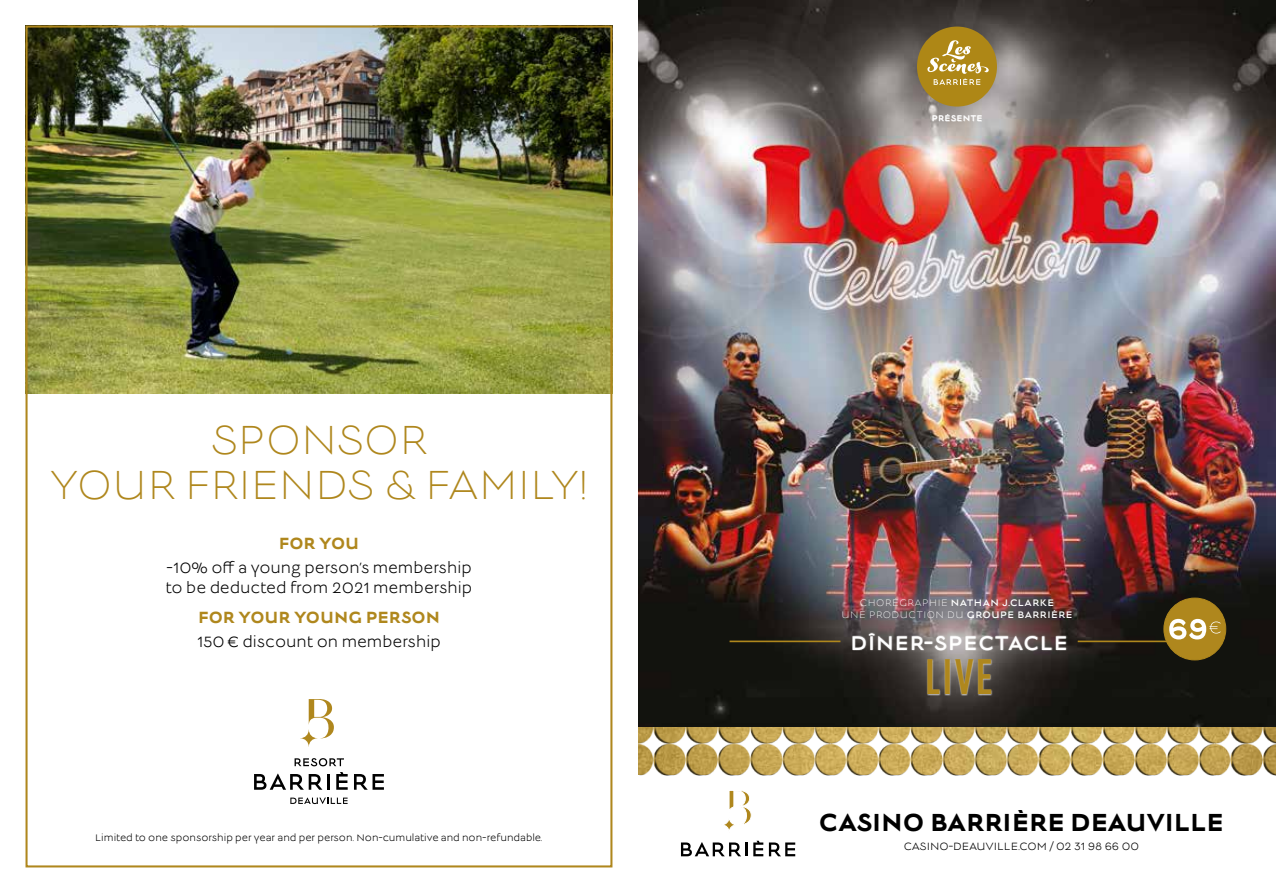
<style>
.page{position:relative;width:1276px;height:893px;background:#fff}
.page>*{position:absolute;margin:0;border:0;box-sizing:border-box;transform-origin:0 0}
.t1{font:500 49.8px "Gotham Condensed";color:#af871d}
.t2{font:300 45px/45px "Lucien";color:#af871d;text-align:center}
.t3{font:700 27.3px "Lucien";color:#000}
.t4{font:21.9px "Lucien";letter-spacing:.05em;color:#fff}
.t5{font:700 18px "Lucien";color:#af871d}
.t6{font:16.5px/19.8px "Lucien";color:#000}
.t7{font:11.7px "Lucien";color:#000}
.t8{font:10.5px "Lucien";color:#000}
.t9{font:10.5px/12.6px "Lucien";letter-spacing:.05em;color:#fff;text-align:center}
.t10{font:9px "Lucien";letter-spacing:.05em;color:#fff}
.s1{font-weight:300}
</style>
<div class="page">
<img style="left:29px;top:29px;width:580px;height:364px">
<svg style="left:300px;top:730px;width:17px;height:17px"></svg>
<svg style="left:309px;top:699px;width:25px;height:39px"></svg>
<svg style="left:290px;top:797px;width:57px;height:7px"></svg>
<svg style="left:294px;top:758px;width:50px;height:8px"></svg>
<svg style="left:254px;top:774px;width:75px;height:16px"></svg>
<svg style="left:336px;top:772px;width:12px;height:18px"></svg>
<svg style="left:354px;top:774px;width:30px;height:16px"></svg>
<img style="left:638px;top:0;width:638px;height:727px">
<div style="left:851px;top:631px;width:216px;height:65px;background:#fff;opacity:.75"></div>
<hr style="left:729px;top:641px;width:111px;height:1px;background:#af871d">
<hr style="left:1077px;top:641px;width:107px;height:1px;background:#af871d">
<div style="left:917px;top:27px;width:80px;height:80px;background:#ae8716;border-radius:50%"></div>
<svg style="left:927px;top:40px;width:61px;height:45px"></svg>
<div style="left:932px;top:114px;width:50px;height:8px;background:#fff;opacity:.75"></div>
<div style="left:639px;top:726px;width:637px;height:50px;background:#000;opacity:.75"></div>
<img style="left:638px;top:727px;width:638px;height:49px">
<svg style="left:681px;top:842px;width:66px;height:14px"></svg>
<svg style="left:753px;top:841px;width:10px;height:15px"></svg>
<svg style="left:769px;top:842px;width:26px;height:14px"></svg>
<svg style="left:721px;top:817px;width:16px;height:15px"></svg>
<svg style="left:729px;top:790px;width:22px;height:35px"></svg>
<div style="left:1164px;top:598px;width:61px;height:62px;background:#af871d;border-radius:50%"></div>
<div style="left:1163px;top:598px;width:62px;height:62px;border:1px solid #af871d;border-radius:50%"></div>
<svg style="left:1169px;top:619px;width:51px;height:20px"></svg>
<h2 class="t2" style="left:50px;top:420px;width:539px">SPONSOR<br>YOUR FRIENDS &amp; FAMILY!</h2>
<p class="t10" style="left:932px;top:114px;width:52px">PRÉSENTE</p>
<p class="t5" style="left:279px;top:535px;width:82px">FOR YOU</p>
<p class="t6" style="left:166px;top:559px;width:308px">-10% off a young person’s membership to be deducted from 2021 membership</p>
<p class="t5" style="left:198px;top:609px;width:243px">FOR YOUR YOUNG PERSON</p>
<p class="t6" style="left:197px;top:633px;width:245px">150€ discount on membership</p>
<h3 class="t4" style="left:850px;top:633px;width:219px">DÎNER-SPECTACLE</h3>
<h1 class="t1" style="left:925px;top:649px;width:69px">LIVE</h1>
<p class="t9" style="left:841px;top:597px;width:232px"><span class="s1">CHORÉGRAPHIE</span> NATHAN J.CLARKE<br><span class="s1">UNE PRODUCTION DU</span> GROUPE BARRIÈRE</p>
<p class="t8" style="left:95px;top:833px;width:449px">Limited to one sponsorship per year and per person. Non-cumulative and non-refundable.</p>
<h3 class="t3" style="left:819px;top:809px;width:406px">CASINO BARRIÈRE DEAUVILLE</h3>
<p class="t7" style="left:903px;top:841px;width:237px">CASINO-DEAUVILLE.COM / 02 31 98 66 00</p>
</div>
